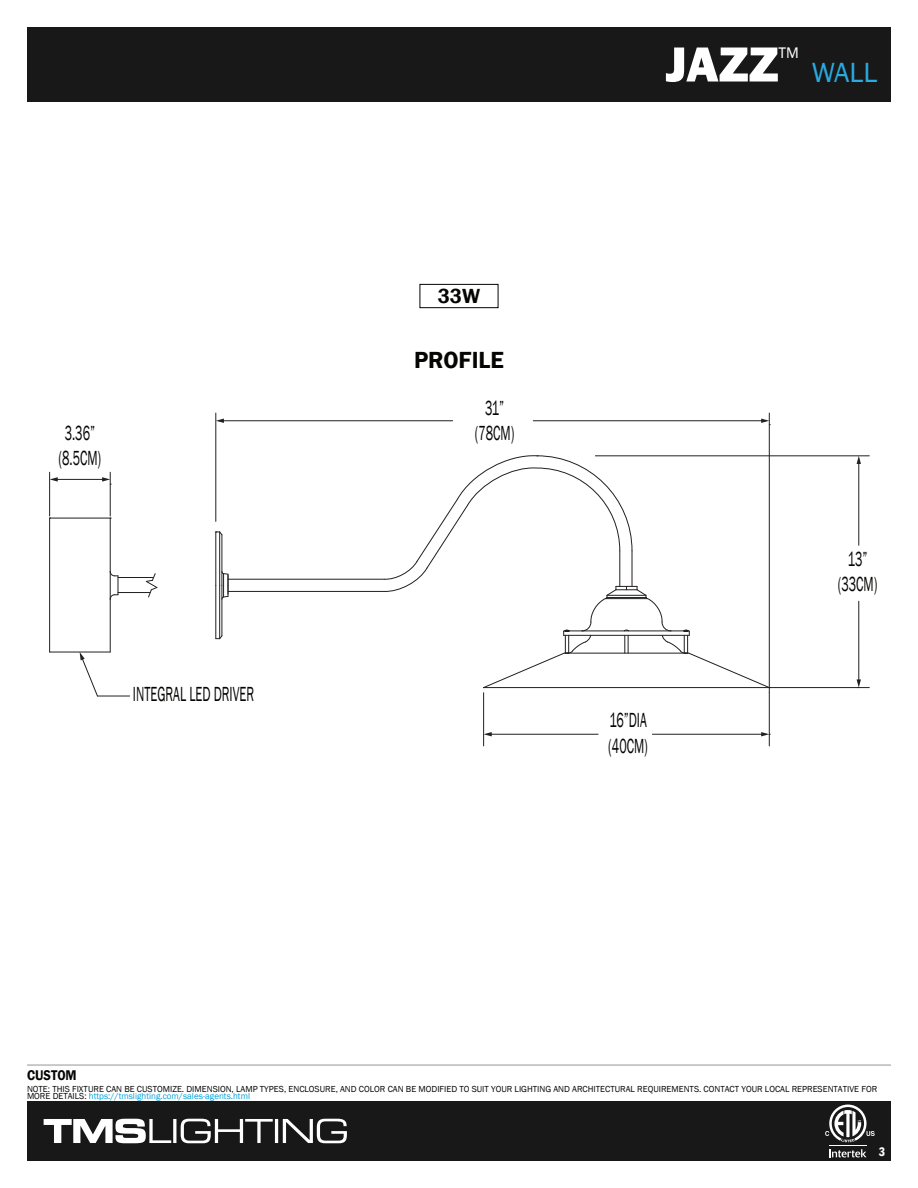
<style>
.page{position:relative;width:918px;height:1188px;background:#fff}
.page>*{position:absolute;margin:0;border:0;box-sizing:border-box;transform-origin:0 0}
.t1{font:800 51px "Franklin Gothic";color:#fff}
.t2{font:28.5px "Franklin Gothic";color:#29aae1}
.t3{font:600 24px "Franklin Gothic";color:#050504}
.t4{font:21px/25.2px "Franklin Gothic";color:#040503;scale:.6 1}
.t5{font:600 21px "Franklin Gothic";color:#050504}
.t6{font:15.75px "Franklin Gothic";color:#fff}
.t7{font:600 14.4px "Franklin Gothic";color:#040503;scale:.89 1}
.t8{font:600 condensed 12.75px "Franklin Gothic";color:#fff}
.t9{font:9px/7.5px "Franklin Gothic";color:#050504}
.s1{color:#009ed9}
</style>
<div class="page">
<div style="left:27px;top:27px;width:864px;height:75px;background:#181818"></div>
<div style="left:27px;top:1101px;width:864px;height:60px;background:#181818"></div>
<svg style="left:829px;top:1149px;width:37px;height:8px"></svg>
<hr style="left:829px;top:1145px;width:38px;height:1px;background:#fff">
<svg style="left:825px;top:1105px;width:50px;height:37px"></svg>
<hr style="left:216px;top:585px;width:1px;height:54px;background:#231f20">
<hr style="left:216px;top:532px;width:1px;height:53px;background:#231f20">
<hr style="left:219px;top:585px;width:1px;height:54px;background:#231f20">
<hr style="left:219px;top:532px;width:1px;height:53px;background:#231f20">
<hr style="left:222px;top:585px;width:1px;height:51px;background:#231f20">
<hr style="left:222px;top:535px;width:1px;height:50px;background:#231f20">
<svg style="left:222px;top:571px;width:7px;height:29px"></svg>
<hr style="left:228px;top:579px;width:156px;height:1px;background:#231f20">
<hr style="left:228px;top:591px;width:156px;height:1px;background:#231f20">
<svg style="left:216px;top:531px;width:6px;height:4px"></svg>
<hr style="left:49px;top:518px;width:1px;height:134px;background:#231f20">
<hr style="left:50px;top:652px;width:60px;height:1px;background:#231f20">
<hr style="left:110px;top:599px;width:1px;height:53px;background:#231f20">
<hr style="left:118px;top:577px;width:35px;height:1px;background:#231f20">
<hr style="left:118px;top:592px;width:32px;height:1px;background:#231f20">
<svg style="left:146px;top:573px;width:11px;height:24px"></svg>
<hr style="left:50px;top:518px;width:60px;height:1px;background:#231f20">
<hr style="left:110px;top:518px;width:1px;height:53px;background:#231f20">
<svg style="left:110px;top:571px;width:9px;height:29px"></svg>
<hr style="left:216px;top:413px;width:1px;height:108px;background:#231f20">
<hr style="left:769px;top:413px;width:1px;height:280px;background:#231f20">
<hr style="left:595px;top:456px;width:274px;height:1px;background:#231f20">
<hr style="left:769px;top:687px;width:100px;height:1px;background:#231f20">
<hr style="left:483px;top:693px;width:1px;height:53px;background:#231f20">
<hr style="left:769px;top:693px;width:1px;height:53px;background:#231f20">
<hr style="left:49px;top:472px;width:1px;height:44px;background:#231f20">
<hr style="left:110px;top:472px;width:1px;height:44px;background:#231f20">
<hr style="left:652px;top:734px;width:111px;height:1px;background:#231f20">
<svg style="left:761px;top:732px;width:9px;height:4px"></svg>
<hr style="left:490px;top:734px;width:108px;height:1px;background:#231f20">
<svg style="left:484px;top:732px;width:8px;height:4px"></svg>
<svg style="left:80px;top:652px;width:18px;height:44px"></svg>
<hr style="left:56px;top:479px;width:48px;height:1px;background:#231f20">
<svg style="left:50px;top:477px;width:8px;height:5px"></svg>
<svg style="left:102px;top:477px;width:9px;height:8px"></svg>
<hr style="left:859px;top:601px;width:1px;height:80px;background:#231f20">
<svg style="left:857px;top:679px;width:4px;height:9px"></svg>
<hr style="left:859px;top:462px;width:1px;height:83px;background:#231f20">
<svg style="left:857px;top:456px;width:4px;height:8px"></svg>
<hr style="left:222px;top:421px;width:231px;height:1px;background:#231f20">
<svg style="left:216px;top:419px;width:8px;height:4px"></svg>
<hr style="left:533px;top:421px;width:230px;height:1px;background:#231f20">
<svg style="left:761px;top:419px;width:9px;height:6px"></svg>
<hr style="left:97px;top:696px;width:33px;height:1px;background:#231f20">
<svg style="left:384px;top:454px;width:386px;height:234px"></svg>
<div style="left:420px;top:284px;width:78px;height:24px;border:1px solid #040503"></div>
<hr style="left:27px;top:1065px;width:864px;height:1px;background:#939598">
<svg style="left:44px;top:1119px;width:303px;height:24px"></svg>
<h3 class="t5" style="left:438px;top:283px;width:44px">33W</h3>
<h3 class="t3" style="left:414px;top:345px;width:91px">PROFILE</h3>
<h3 class="t4" style="left:485px;top:396px;width:34px">31”</h3>
<h3 class="t4" style="left:65px;top:420px;width:52px">3.36”</h3>
<h3 class="t4" style="left:475px;top:421px;width:68px">(78CM)</h3>
<h3 class="t4" style="left:59px;top:446px;width:73px">(8.5CM)</h3>
<h3 class="t4" style="left:133px;top:682px;width:203px">INTEGRAL LED DRIVER</h3>
<h1 class="t1" style="left:666px;top:31px;width:115px">JAZZ</h1>
<h3 class="t6" style="left:779px;top:42px;width:22px">TM</h3>
<h2 class="t2" style="left:812px;top:54px;width:67px">WALL</h2>
<h3 class="t4" style="left:608px;top:708px;width:68px">16”DIA (40CM)</h3>
<h3 class="t4" style="left:838px;top:547px;width:68px;text-align:center">13” (33CM)</h3>
<h3 class="t7" style="left:27px;top:1066px;width:57px">CUSTOM</h3>
<p class="t9" style="left:27px;top:1085px;width:852px">NOTE: THIS FIXTURE CAN BE CUSTOMIZE. DIMENSION, LAMP TYPES, ENCLOSURE, AND COLOR CAN BE MODIFIED TO SUIT YOUR LIGHTING AND ARCHITECTURAL REQUIREMENTS. CONTACT YOUR LOCAL REPRESENTATIVE FOR<br>MORE DETAILS: <span class="s1">https://tmslighting.com/sales-agents.html</span></p>
<h3 class="t8" style="left:879px;top:1143px;width:8px">3</h3>
</div>
